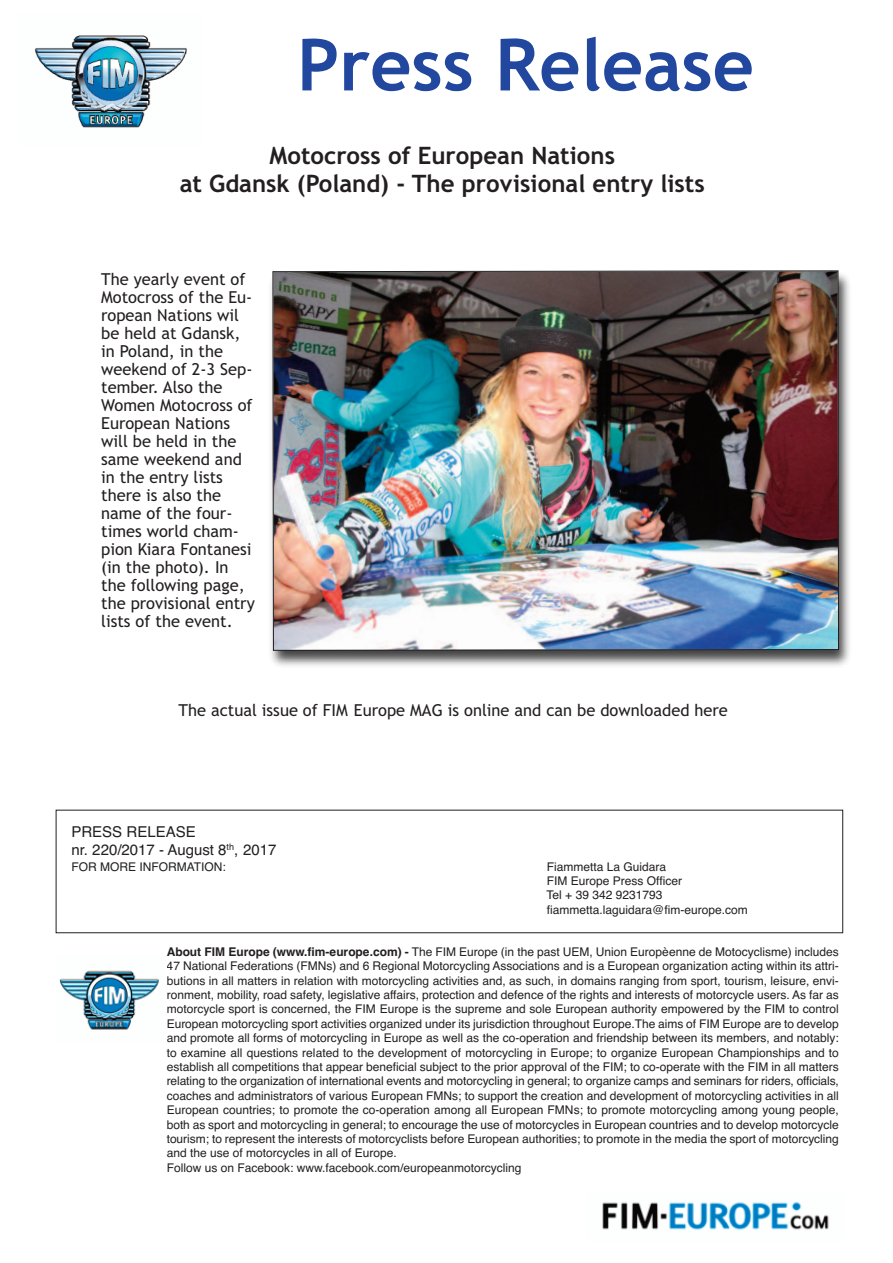
<style>
.page{position:relative;width:893px;height:1263px;background:#fff}
.page>*{position:absolute;margin:0;border:0;box-sizing:border-box;transform-origin:0 0}
.t1{font:700 72px "Trebuchet MS";color:#22479e}
.t2{font:700 24px/28.8px "Trebuchet MS";color:#231f20;text-align:center}
.t3{font:16.5px/18px "Trebuchet MS";color:#231f20}
.t4{font:15px/18px "Helvetica";color:#231f20}
.t5{font:12px/14.4px "Helvetica";color:#231f20}
.s1{font-weight:700}
</style>
<div class="page">
<img style="left:34px;top:35px;width:154px;height:93px">
<img style="left:602px;top:1201px;width:227px;height:29px">
<img style="left:271px;top:274px;width:578px;height:392px">
<img style="left:272px;top:270px;width:567px;height:381px">
<img style="left:59px;top:970px;width:100px;height:60px">
<div style="left:56px;top:810px;width:787px;height:123px;border:1px solid #231f20"></div>
<h1 class="t1" style="left:297px;top:24px;width:458px">Press Release</h1>
<h2 class="t2" style="left:180px;top:141px;width:527px">Motocross of European Nations<br>at Gdansk (Poland) - The provisional entry lists</h2>
<p class="t3" style="left:101px;top:271px;width:155px">The yearly event of<br>Motocross of the Eu&shy;ropean Nations wil be held at Gdansk, in Poland, in the weekend of 2-3 Sep&shy;tember. Also the<br>Women Motocross of<br>European Nations will be held in the same weekend and in the entry lists there is also the name of the four&shy;times world cham&shy;pion Kiara Fontanesi (in the photo). In the following page, the provisional entry lists of the event.</p>
<h3 class="t3" style="left:178px;top:702px;width:551px">The actual issue of FIM Europe MAG is online and can be downloaded here</h3>
<p class="t4" style="left:71px;top:822px;width:207px">PRESS RELEASE<br>nr. 220/2017 - August 8<sup>th</sup>, 2017</p>
<p class="t5" style="left:71px;top:859px;width:156px">FOR MORE INFORMATION:</p>
<p class="t5" style="left:547px;top:859px;width:203px">Fiammetta La Guidara<br>FIM Europe Press Officer<br>Tel + 39 342 9231793 fiammetta.laguidara@fim-europe.com</p>
<p class="t5" style="left:167px;top:944px;width:674px"><span class="s1">About FIM Europe (www.fim-europe.com) -</span> The FIM Europe (in the past UEM, Union Europèenne de Motocyclisme) includes 47 National Federations (FMNs) and 6 Regional Motorcycling Associations and is a European organization acting within its attri&shy;butions in all matters in relation with motorcycling activities and, as such, in domains ranging from sport, tourism, leisure, envi&shy;ronment, mobility, road safety, legislative affairs, protection and defence of the rights and interests of motorcycle users. As far as motorcycle sport is concerned, the FIM Europe is the supreme and sole European authority empowered by the FIM to control European motorcycling sport activities organized under its jurisdiction throughout Europe.The aims of FIM Europe are to develop and promote all forms of motorcycling in Europe as well as the co-operation and friendship between its members, and notably: to examine all questions related to the development of motorcycling in Europe; to organize European Championships and to establish all competitions that appear beneficial subject to the prior approval of the FIM; to co-operate with the FIM in all matters relating to the organization of international events and motorcycling in general; to organize camps and seminars for riders, officials, coaches and administrators of various European FMNs; to support the creation and development of motorcycling activities in all European countries; to promote the co-operation among all European FMNs; to promote motorcycling among young people, both as sport and motorcycling in general; to encourage the use of motorcycles in European countries and to develop motorcycle tourism; to represent the interests of motorcyclists before European authorities; to promote in the media the sport of motorcycling and the use of motorcycles in all of Europe.<br>Follow us on Facebook: www.facebook.com/europeanmotorcycling</p>
</div>
